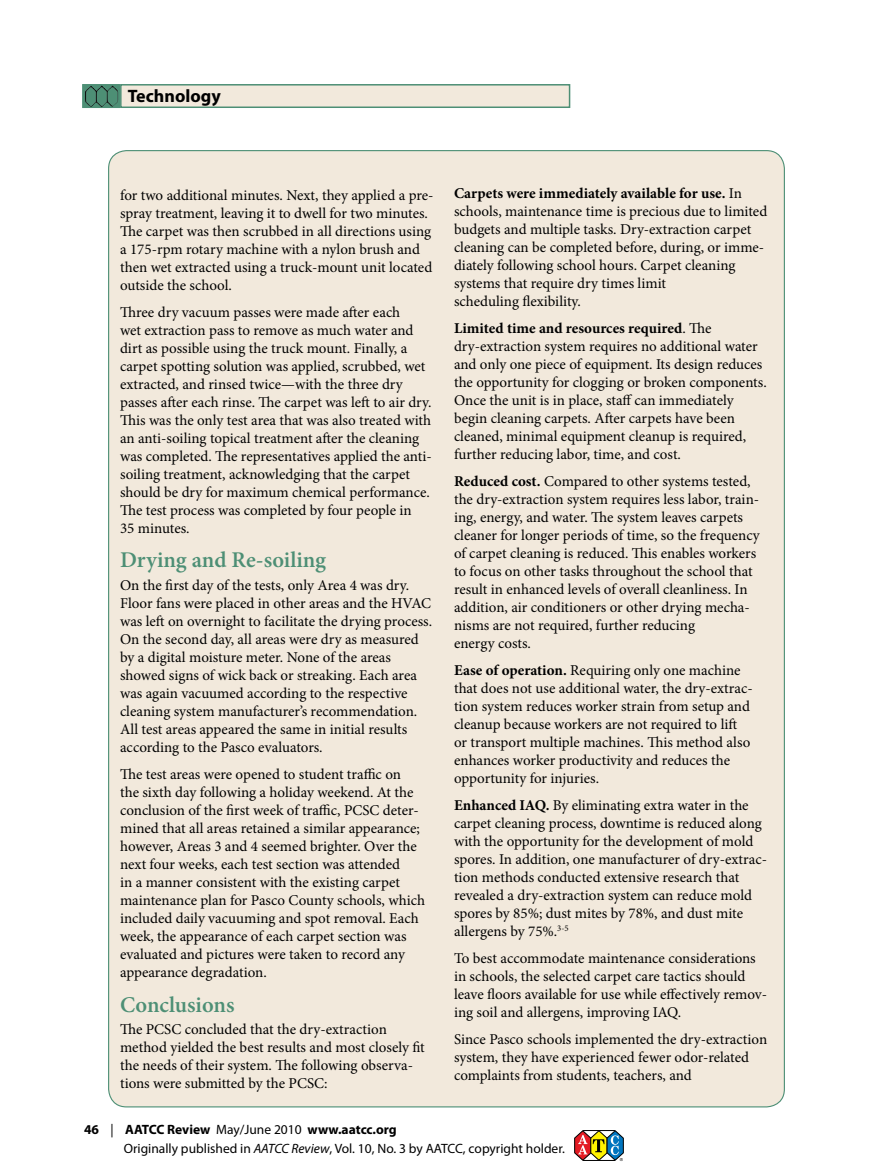
<style>
.page{position:relative;width:878px;height:1175px;background:#fff}
.page>*{position:absolute;margin:0;border:0;box-sizing:border-box;transform-origin:0 0}
.t1{font:600 22.5px "Minion Pro";color:#4d8f75}
.t2{font:700 18px "Myriad Pro";color:#000}
.t3{font:15px/18px "Minion Pro";color:#000}
.t4{font:13.5px "Myriad Pro";color:#000}
.t5{font:700 13.5px "Myriad Pro";letter-spacing:-.005em;color:#000}
.t6{font:4.2px "Helvetica Neue";color:#000}
.s1{font-weight:400}
.s2{font-weight:700}
.s3{font-style:italic}
</style>
<div class="page">
<div style="left:120px;top:84px;width:450px;height:24px;background:#f2e9dc;border:2px solid #4d8f75"></div>
<div style="left:82px;top:84px;width:38px;height:24px;background:#4d8f75;border:2px solid #4d8f75"></div>
<img style="left:85px;top:85px;width:33px;height:22px">
<div style="left:109px;top:151px;width:675px;height:955px;background:#f2e9dc;border-radius:18px"></div>
<svg style="left:574px;top:1130px;width:50px;height:31px"></svg>
<p class="t2" style="left:128px;top:84px;width:94px">Technology</p>
<p class="t3" style="left:120px;top:186px;width:315px">for two additional minutes. Next, they applied a pre&shy;spray treatment, leaving it to dwell for two minutes.<br>The carpet was then scrubbed in all directions using a 175-rpm rotary machine with a nylon brush and then wet extracted using a truck-mount unit located outside the school.</p>
<p class="t3" style="left:120px;top:303px;width:313px">Three dry vacuum passes were made after each<br>wet extraction pass to remove as much water and dirt as possible using the truck mount. Finally, a carpet spotting solution was applied, scrubbed, wet extracted, and rinsed twice—with the three dry passes after each rinse. The carpet was left to air dry.<br>This was the only test area that was also treated with an anti-soiling topical treatment after the cleaning was completed. The representatives applied the anti&shy;soiling treatment, acknowledging that the carpet should be dry for maximum chemical performance.<br>The test process was completed by four people in<br>35 minutes.</p>
<h1 class="t1" style="left:120px;top:544px;width:207px">Drying and Re-soiling</h1>
<p class="t3" style="left:120px;top:576px;width:313px">On the first day of the tests, only Area 4 was dry.<br>Floor fans were placed in other areas and the HVAC was left on overnight to facilitate the drying process.<br>On the second day, all areas were dry as measured by a digital moisture meter. None of the areas showed signs of wick back or streaking. Each area was again vacuumed according to the respective cleaning system manufacturer’s recommendation.<br>All test areas appeared the same in initial results according to the Pasco evaluators.</p>
<p class="t3" style="left:120px;top:765px;width:306px">The test areas were opened to student traffic on<br>the sixth day following a holiday weekend. At the conclusion of the first week of traffic, PCSC deter&shy;mined that all areas retained a similar appearance; however, Areas 3 and 4 seemed brighter. Over the next four weeks, each test section was attended<br>in a manner consistent with the existing carpet maintenance plan for Pasco County schools, which included daily vacuuming and spot removal. Each week, the appearance of each carpet section was evaluated and pictures were taken to record any appearance degradation.</p>
<h1 class="t1" style="left:120px;top:988px;width:116px">Conclusions</h1>
<p class="t3" style="left:120px;top:1020px;width:306px">The PCSC concluded that the dry-extraction method yielded the best results and most closely fit the needs of their system. The following observa&shy;tions were submitted by the PCSC:</p>
<p class="t5" style="left:84px;top:1120px;width:314px">46 <span class="s1">|</span> AATCC Review <span class="s1">May/June 2010</span> www.aatcc.org</p>
<p class="t3" style="left:454px;top:184px;width:315px"><span class="s2">Carpets were immediately available for use.</span> In schools, maintenance time is precious due to limited budgets and multiple tasks. Dry-extraction carpet cleaning can be completed before, during, or imme&shy;diately following school hours. Carpet cleaning systems that require dry times limit<br>scheduling flexibility.</p>
<p class="t3" style="left:454px;top:319px;width:314px"><span class="s2">Limited time and resources required</span>. The dry-extraction system requires no additional water and only one piece of equipment. Its design reduces the opportunity for clogging or broken components.<br>Once the unit is in place, staff can immediately begin cleaning carpets. After carpets have been cleaned, minimal equipment cleanup is required, further reducing labor, time, and cost.</p>
<p class="t3" style="left:454px;top:472px;width:307px"><span class="s2">Reduced cost.</span> Compared to other systems tested, the dry-extraction system requires less labor, train&shy;ing, energy, and water. The system leaves carpets cleaner for longer periods of time, so the frequency of carpet cleaning is reduced. This enables workers to focus on other tasks throughout the school that result in enhanced levels of overall cleanliness. In addition, air conditioners or other drying mecha&shy;nisms are not required, further reducing<br>energy costs.</p>
<p class="t3" style="left:454px;top:661px;width:300px"><span class="s2">Ease of operation.</span> Requiring only one machine that does not use additional water, the dry-extrac&shy;tion system reduces worker strain from setup and cleanup because workers are not required to lift or transport multiple machines. This method also enhances worker productivity and reduces the opportunity for injuries.</p>
<p class="t3" style="left:454px;top:796px;width:314px"><span class="s2">Enhanced IAQ.</span> By eliminating extra water in the carpet cleaning process, downtime is reduced along with the opportunity for the development of mold spores. In addition, one manufacturer of dry-extrac&shy;tion methods conducted extensive research that revealed a dry-extraction system can reduce mold spores by 85%; dust mites by 78%, and dust mite allergens by 75%.<sup>3-5</sup></p>
<p class="t3" style="left:454px;top:949px;width:315px">To best accommodate maintenance considerations in schools, the selected carpet care tactics should leave floors available for use while effectively remov&shy;ing soil and allergens, improving IAQ.</p>
<p class="t3" style="left:454px;top:1030px;width:315px">Since Pasco schools implemented the dry-extraction system, they have experienced fewer odor-related complaints from students, teachers, and</p>
<p class="t4" style="left:124px;top:1140px;width:442px">Originally published in <span class="s3">AATCC Review</span>, Vol. 10, No. 3 by AATCC, copyright holder.</p>
<p class="t6" style="left:619px;top:1156px;width:5px">®</p>
</div>
